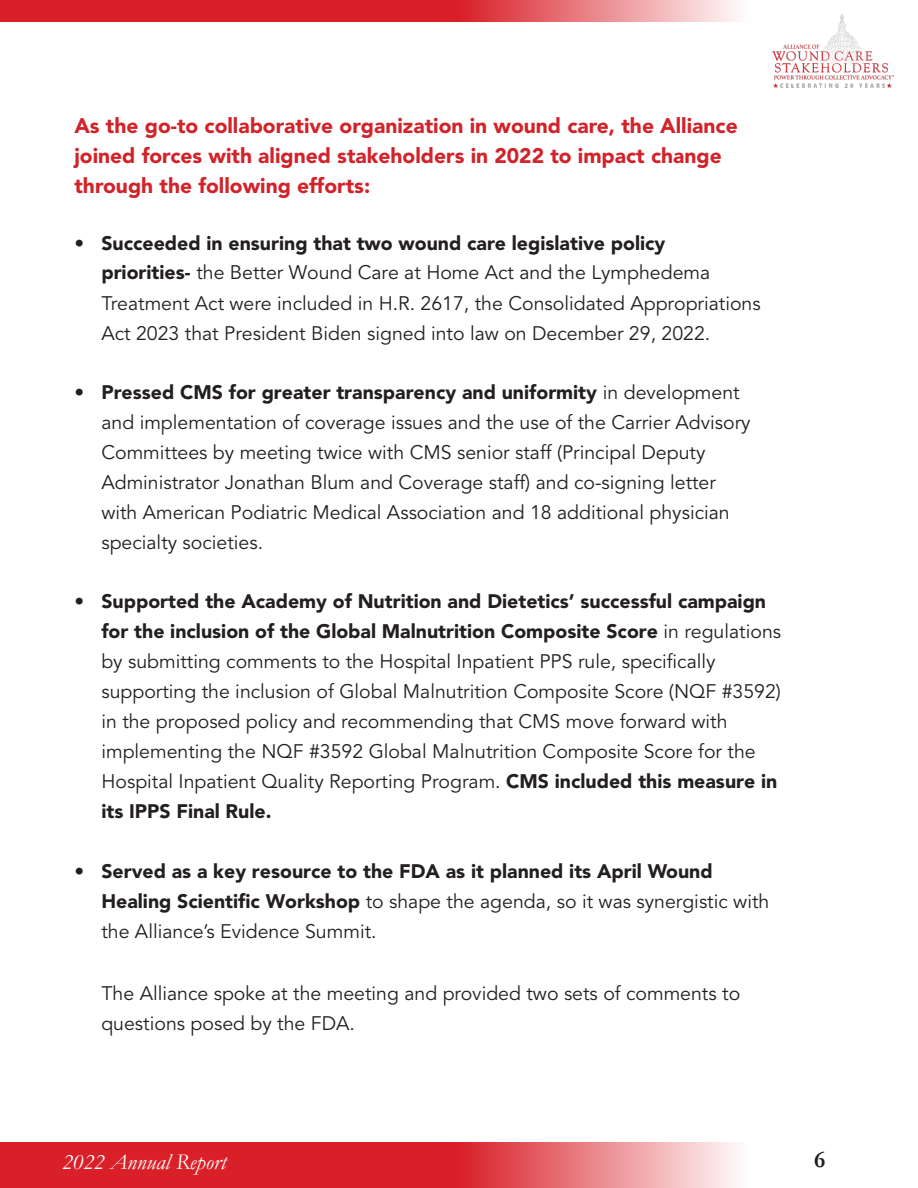
<style>
.page{position:relative;width:918px;height:1188px;background:#fff}
.page>*{position:absolute;margin:0;border:0;box-sizing:border-box;transform-origin:0 0}
.t1{font:700 24px "Garamond";color:#231f20}
.t2{font:italic 22.5px "Garamond";color:#fff}
.t3{font:900 21px/30px "Avenir LT Std";color:#d1232a}
.t4{font:19.5px/30px "Avenir LT Std";color:#231f20}
.t5{font:900 19.5px/30px "Avenir LT Std";color:#231f20}
.s1{font-weight:900}
.s2{font-weight:400}
</style>
<div class="page">
<svg style="left:0;top:1142px;width:736px;height:46px;background:#df464d"></svg>
<svg style="left:0;top:0;width:736px;height:22px;background:#df474d"></svg>
<img style="left:772px;top:14px;width:121px;height:74px">
<p class="t3" style="left:74px;top:110px;width:665px">As the go-to collaborative organization in wound care, the Alliance joined forces with aligned stakeholders in 2022 to impact change through the following efforts:</p>
<p class="t4" style="left:101px;top:229px;width:661px;text-indent:-27px"><span class="s1">• Succeeded in ensuring that two wound care legislative policy<br>priorities-</span> the Better Wound Care at Home Act and the Lymphedema Treatment Act were included in H.R. 2617, the Consolidated Appropriations Act 2023 that President Biden signed into law on December 29, 2022.</p>
<p class="t4" style="left:101px;top:378px;width:651px;text-indent:-27px"><span class="s1">• Pressed CMS for greater transparency and uniformity</span> in development and implementation of coverage issues and the use of the Carrier Advisory Committees by meeting twice with CMS senior staff (Principal Deputy Administrator Jonathan Blum and Coverage staff) and co-signing letter with American Podiatric Medical Association and 18 additional physician specialty societies.</p>
<p class="t4" style="left:101px;top:587px;width:681px;text-indent:-27px"><span class="s1">• Supported the Academy of Nutrition and Dietetics’ successful campaign for the inclusion of the Global Malnutrition Composite Score</span> in regulations by submitting comments to the Hospital Inpatient PPS rule, specifically supporting the inclusion of Global Malnutrition Composite Score (NQF #3592) in the proposed policy and recommending that CMS move forward with implementing the NQF #3592 Global Malnutrition Composite Score for the Hospital Inpatient Quality Reporting Program. <span class="s1">CMS included this measure in its IPPS Final Rule.</span></p>
<p class="t5" style="left:101px;top:856px;width:669px;text-indent:-27px">• Served as a key resource to the FDA as it planned its April Wound<br>Healing Scientific Workshop <span class="s2">to shape the agenda, so it was synergistic with the Alliance’s Evidence Summit.</span></p>
<p class="t4" style="left:101px;top:979px;width:640px">The Alliance spoke at the meeting and provided two sets of comments to questions posed by the FDA.</p>
<p class="t2" style="left:62px;top:1146px;width:166px">2022 Annual Report</p>
<p class="t1" style="left:814px;top:1143px;width:13px">6</p>
</div>
